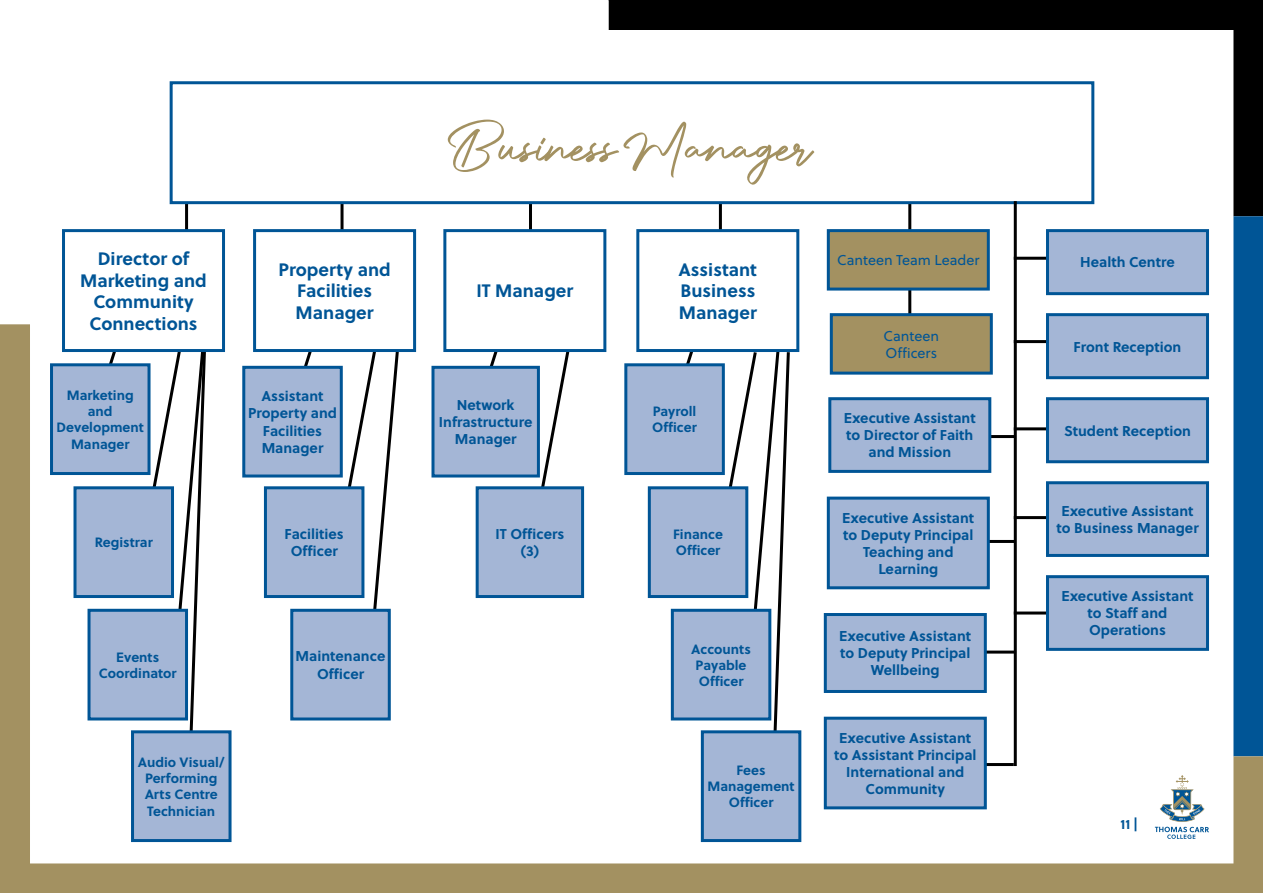
<style>
.page{position:relative;width:1263px;height:893px;background:#fff}
.page>*{position:absolute;margin:0;border:0;box-sizing:border-box;transform-origin:0 0}
.t1{font:69px "Authentic Signature";color:#a39161}
.t2{font:700 18px/21.6px "Soleil";color:#005596;text-align:center}
.t3{font:700 14.25px/17.1px "Soleil";color:#005596;text-align:center}
.t4{font:14.25px/17.1px "Soleil";color:#005596}
.t5{font:700 13.5px/16.2px "Soleil";color:#005596;text-align:center}
</style>
<div class="page">
<div style="left:1233px;top:0;width:30px;height:216px;background:#000"></div>
<div style="left:608px;top:0;width:655px;height:30px;background:#000"></div>
<div style="left:1233px;top:216px;width:30px;height:540px;background:#005596"></div>
<div style="left:1px;top:863px;width:1262px;height:30px;background:#a39161"></div>
<div style="left:1233px;top:756px;width:30px;height:137px;background:#a39161"></div>
<div style="left:0;top:324px;width:30px;height:569px;background:#a39161"></div>
<svg style="left:109px;top:352px;width:7px;height:11px"></svg>
<hr style="left:529px;top:181px;width:3px;height:71px;background:#000">
<svg style="left:148px;top:352px;width:58px;height:378px"></svg>
<svg style="left:1155px;top:775px;width:54px;height:64px"></svg>
<svg style="left:300px;top:352px;width:20px;height:14px"></svg>
<svg style="left:343px;top:352px;width:56px;height:257px"></svg>
<div style="left:244px;top:367px;width:97px;height:109px;background:#a4b6d6"></div>
<div style="left:242px;top:366px;width:101px;height:111px;border:3px solid #005596"></div>
<div style="left:265px;top:488px;width:98px;height:108px;background:#a4b6d6"></div>
<div style="left:264px;top:486px;width:100px;height:112px;border:3px solid #005596"></div>
<div style="left:292px;top:610px;width:97px;height:109px;background:#a4b6d6"></div>
<div style="left:290px;top:609px;width:101px;height:111px;border:3px solid #005596"></div>
<svg style="left:485px;top:352px;width:21px;height:14px"></svg>
<div style="left:433px;top:367px;width:105px;height:109px;background:#a4b6d6"></div>
<div style="left:431px;top:366px;width:109px;height:111px;border:3px solid #005596"></div>
<svg style="left:537px;top:352px;width:33px;height:134px"></svg>
<div style="left:477px;top:488px;width:106px;height:108px;background:#a4b6d6"></div>
<div style="left:476px;top:486px;width:108px;height:112px;border:3px solid #005596"></div>
<div style="left:445px;top:231px;width:160px;height:119px;background:#fff"></div>
<div style="left:443px;top:229px;width:163px;height:123px;border:3px solid #005596"></div>
<hr style="left:340px;top:194px;width:3px;height:70px;background:#000">
<div style="left:255px;top:231px;width:160px;height:119px;background:#fff"></div>
<div style="left:253px;top:229px;width:163px;height:123px;border:3px solid #005596"></div>
<svg style="left:686px;top:352px;width:7px;height:11px"></svg>
<svg style="left:723px;top:352px;width:67px;height:378px"></svg>
<hr style="left:719px;top:194px;width:3px;height:70px;background:#000">
<div style="left:638px;top:231px;width:160px;height:119px;background:#fff"></div>
<div style="left:636px;top:229px;width:163px;height:123px;border:3px solid #005596"></div>
<div style="left:626px;top:365px;width:97px;height:108px;background:#a4b6d6"></div>
<div style="left:624px;top:363px;width:101px;height:112px;border:3px solid #005596"></div>
<div style="left:672px;top:610px;width:98px;height:109px;background:#a4b6d6"></div>
<div style="left:671px;top:609px;width:100px;height:111px;border:3px solid #005596"></div>
<div style="left:649px;top:488px;width:98px;height:108px;background:#a4b6d6"></div>
<div style="left:648px;top:486px;width:100px;height:112px;border:3px solid #005596"></div>
<div style="left:702px;top:732px;width:98px;height:108px;background:#a4b6d6"></div>
<div style="left:701px;top:730px;width:100px;height:112px;border:3px solid #005596"></div>
<hr style="left:908px;top:181px;width:3px;height:155px;background:#000">
<div style="left:828px;top:231px;width:160px;height:58px;background:#a39161"></div>
<div style="left:827px;top:229px;width:163px;height:62px;border:3px solid #005596"></div>
<div style="left:831px;top:315px;width:160px;height:58px;background:#a39161"></div>
<div style="left:830px;top:313px;width:163px;height:62px;border:3px solid #005596"></div>
<hr style="left:185px;top:194px;width:3px;height:70px;background:#000">
<div style="left:64px;top:231px;width:160px;height:119px;background:#fff"></div>
<div style="left:62px;top:229px;width:163px;height:123px;border:3px solid #005596"></div>
<div style="left:52px;top:365px;width:97px;height:108px;background:#a4b6d6"></div>
<div style="left:50px;top:363px;width:101px;height:112px;border:3px solid #005596"></div>
<div style="left:89px;top:610px;width:98px;height:109px;background:#a4b6d6"></div>
<div style="left:88px;top:609px;width:100px;height:111px;border:3px solid #005596"></div>
<div style="left:75px;top:488px;width:97px;height:108px;background:#a4b6d6"></div>
<div style="left:74px;top:486px;width:100px;height:112px;border:3px solid #005596"></div>
<div style="left:133px;top:732px;width:97px;height:108px;background:#a4b6d6"></div>
<div style="left:131px;top:730px;width:101px;height:112px;border:3px solid #005596"></div>
<div style="left:171px;top:83px;width:922px;height:120px;background:#fff"></div>
<div style="left:170px;top:81px;width:924px;height:123px;border:3px solid #005596"></div>
<hr style="left:1014px;top:201px;width:3px;height:565px;background:#000">
<hr style="left:1014px;top:257px;width:61px;height:3px;background:#000">
<hr style="left:1014px;top:340px;width:61px;height:3px;background:#000">
<hr style="left:1014px;top:427px;width:61px;height:3px;background:#000">
<hr style="left:1014px;top:516px;width:61px;height:3px;background:#000">
<hr style="left:954px;top:435px;width:61px;height:3px;background:#000">
<hr style="left:953px;top:540px;width:61px;height:3px;background:#000">
<hr style="left:954px;top:651px;width:62px;height:3px;background:#000">
<hr style="left:952px;top:763px;width:62px;height:3px;background:#000">
<hr style="left:1014px;top:611px;width:61px;height:3px;background:#000">
<div style="left:1047px;top:231px;width:160px;height:63px;background:#a4b6d6"></div>
<div style="left:1046px;top:229px;width:163px;height:66px;border:3px solid #005596"></div>
<div style="left:1047px;top:315px;width:160px;height:63px;background:#a4b6d6"></div>
<div style="left:1046px;top:313px;width:163px;height:66px;border:3px solid #005596"></div>
<div style="left:825px;top:614px;width:160px;height:77px;background:#a4b6d6"></div>
<div style="left:824px;top:613px;width:163px;height:80px;border:3px solid #005596"></div>
<div style="left:1047px;top:399px;width:160px;height:63px;background:#a4b6d6"></div>
<div style="left:1046px;top:397px;width:163px;height:66px;border:3px solid #005596"></div>
<div style="left:828px;top:498px;width:160px;height:90px;background:#a4b6d6"></div>
<div style="left:827px;top:497px;width:163px;height:92px;border:3px solid #005596"></div>
<div style="left:830px;top:399px;width:160px;height:72px;background:#a4b6d6"></div>
<div style="left:828px;top:397px;width:163px;height:76px;border:3px solid #005596"></div>
<div style="left:1047px;top:483px;width:160px;height:72px;background:#a4b6d6"></div>
<div style="left:1046px;top:481px;width:163px;height:76px;border:3px solid #005596"></div>
<div style="left:825px;top:718px;width:160px;height:90px;background:#a4b6d6"></div>
<div style="left:824px;top:717px;width:163px;height:92px;border:3px solid #005596"></div>
<div style="left:1047px;top:577px;width:160px;height:72px;background:#a4b6d6"></div>
<div style="left:1046px;top:575px;width:163px;height:76px;border:3px solid #005596"></div>
<h1 class="t1" style="left:453px;top:109px;width:360px">Business Manager</h1>
<p class="t2" style="left:80px;top:247px;width:128px">Director of<br>Marketing and<br>Community<br>Connections</p>
<p class="t5" style="left:57px;top:386px;width:89px">Marketing and<br>Development<br>Manager</p>
<p class="t5" style="left:95px;top:534px;width:59px">Registrar</p>
<p class="t2" style="left:278px;top:258px;width:114px">Property and<br>Facilities<br>Manager</p>
<p class="t2" style="left:679px;top:258px;width:80px;text-align:justify">Assistant Business Manager</p>
<p class="t2" style="left:477px;top:279px;width:98px">IT Manager</p>
<p class="t3" style="left:248px;top:387px;width:90px">Assistant<br>Property and<br>Facilities<br>Manager</p>
<p class="t3" style="left:285px;top:525px;width:61px">Facilities<br>Officer</p>
<p class="t3" style="left:439px;top:396px;width:95px">Network<br>Infrastructure<br>Manager</p>
<p class="t3" style="left:495px;top:525px;width:70px">IT Officers (3)</p>
<p class="t5" style="left:652px;top:403px;width:46px;text-align:left">Payroll<br>Officer</p>
<p class="t5" style="left:673px;top:526px;width:51px;text-align:left">Finance<br>Officer</p>
<p class="t5" style="left:99px;top:648px;width:79px">Events<br>Coordinator</p>
<p class="t5" style="left:138px;top:753px;width:88px">Audio Visual/<br>Performing<br>Arts Centre<br>Technician</p>
<p class="t3" style="left:296px;top:647px;width:91px">Maintenance<br>Officer</p>
<p class="t5" style="left:691px;top:640px;width:61px">Accounts<br>Payable<br>Officer</p>
<p class="t5" style="left:707px;top:761px;width:89px">Fees<br>Management<br>Officer</p>
<p class="t4" style="left:837px;top:251px;width:144px">Canteen Team Leader</p>
<p class="t4" style="left:883px;top:327px;width:57px">Canteen<br>Officers</p>
<p class="t3" style="left:844px;top:409px;width:134px">Executive Assistant to Director of Faith and Mission</p>
<p class="t3" style="left:842px;top:508px;width:134px">Executive Assistant to Deputy Principal<br>Teaching and<br>Learning</p>
<p class="t3" style="left:839px;top:627px;width:134px">Executive Assistant to Deputy Principal<br>Wellbeing</p>
<p class="t3" style="left:834px;top:728px;width:144px">Executive Assistant to Assistant Principal<br>International and<br>Community</p>
<p class="t3" style="left:1080px;top:253px;width:96px">Health Centre</p>
<p class="t3" style="left:1073px;top:337px;width:109px">Front Reception</p>
<p class="t3" style="left:1064px;top:421px;width:128px">Student Reception</p>
<p class="t3" style="left:1056px;top:502px;width:144px">Executive Assistant to Business Manager</p>
<p class="t3" style="left:1061px;top:587px;width:134px">Executive Assistant to Staff and<br>Operations</p>
<p class="t5" style="left:1120px;top:816px;width:19px">11 |</p>
</div>
